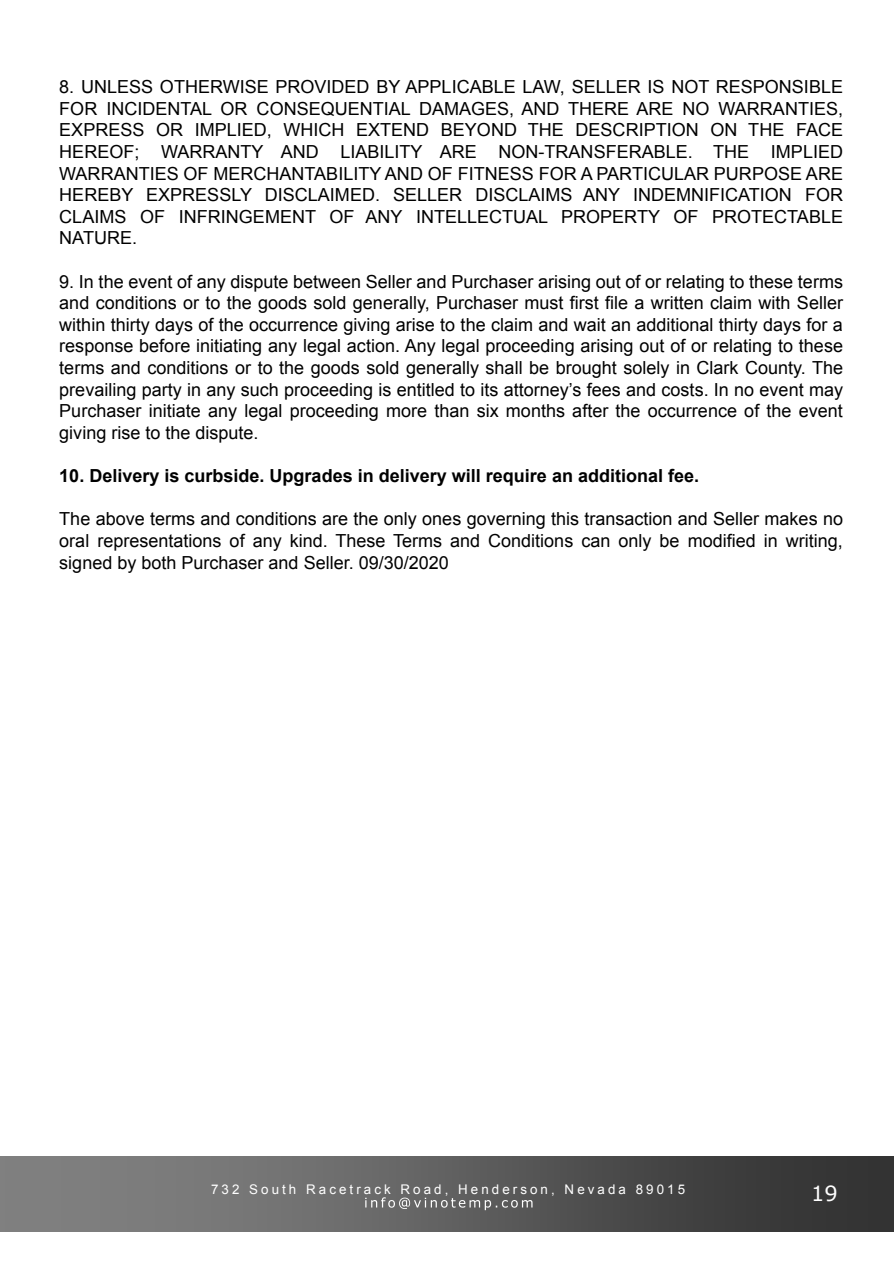
<style>
.page{position:relative;width:894px;height:1263px;background:#fff}
.page>*{position:absolute;margin:0;border:0;box-sizing:border-box;transform-origin:0 0}
.t1{font:20.85px "Verdana";color:#fff}
.t2{font:18px/21.6px "Arial";color:#000;text-align:justify}
.t3{font:700 18px "Arial";color:#000}
.t4{font:13.35px "Arial";letter-spacing:.23em;color:#fff}
</style>
<div class="page">
<img style="left:0;top:1156px;width:892px;height:75px">
<svg style="left:365px;top:1197px;width:167px;height:13px;background:#7b7b7b"></svg>
<p class="t2" style="left:59px;top:76px;width:785px">8. UNLESS OTHERWISE PROVIDED BY APPLICABLE LAW, SELLER IS NOT RESPONSIBLE FOR INCIDENTAL OR CONSEQUENTIAL DAMAGES, AND THERE ARE NO WARRANTIES, EXPRESS OR IMPLIED, WHICH EXTEND BEYOND THE DESCRIPTION ON THE FACE HEREOF; WARRANTY AND LIABILITY ARE NON-TRANSFERABLE. THE IMPLIED WARRANTIES OF MERCHANTABILITY AND OF FITNESS FOR A PARTICULAR PURPOSE ARE HEREBY EXPRESSLY DISCLAIMED. SELLER DISCLAIMS ANY INDEMNIFICATION FOR CLAIMS OF INFRINGEMENT OF ANY INTELLECTUAL PROPERTY OF PROTECTABLE NATURE.</p>
<p class="t2" style="left:59px;top:271px;width:785px">9. In the event of any dispute between Seller and Purchaser arising out of or relating to these terms and conditions or to the goods sold generally, Purchaser must first file a written claim with Seller within thirty days of the occurrence giving arise to the claim and wait an additional thirty days for a response before initiating any legal action. Any legal proceeding arising out of or relating to these terms and conditions or to the goods sold generally shall be brought solely in Clark County. The prevailing party in any such proceeding is entitled to its attorney’s fees and costs. In no event may Purchaser initiate any legal proceeding more than six months after the occurrence of the event giving rise to the dispute.</p>
<p class="t3" style="left:59px;top:464px;width:641px">10. Delivery is curbside. Upgrades in delivery will require an additional fee.</p>
<p class="t2" style="left:59px;top:508px;width:784px">The above terms and conditions are the only ones governing this transaction and Seller makes no oral representations of any kind. These Terms and Conditions can only be modified in writing, signed by both Purchaser and Seller. 09/30/2020</p>
<p class="t4" style="left:211px;top:1180px;width:475px">732 South Racetrack Road, Henderson, Nevada 89015</p>
<p class="t1" style="left:810px;top:1179px;width:28px">19</p>
</div>
